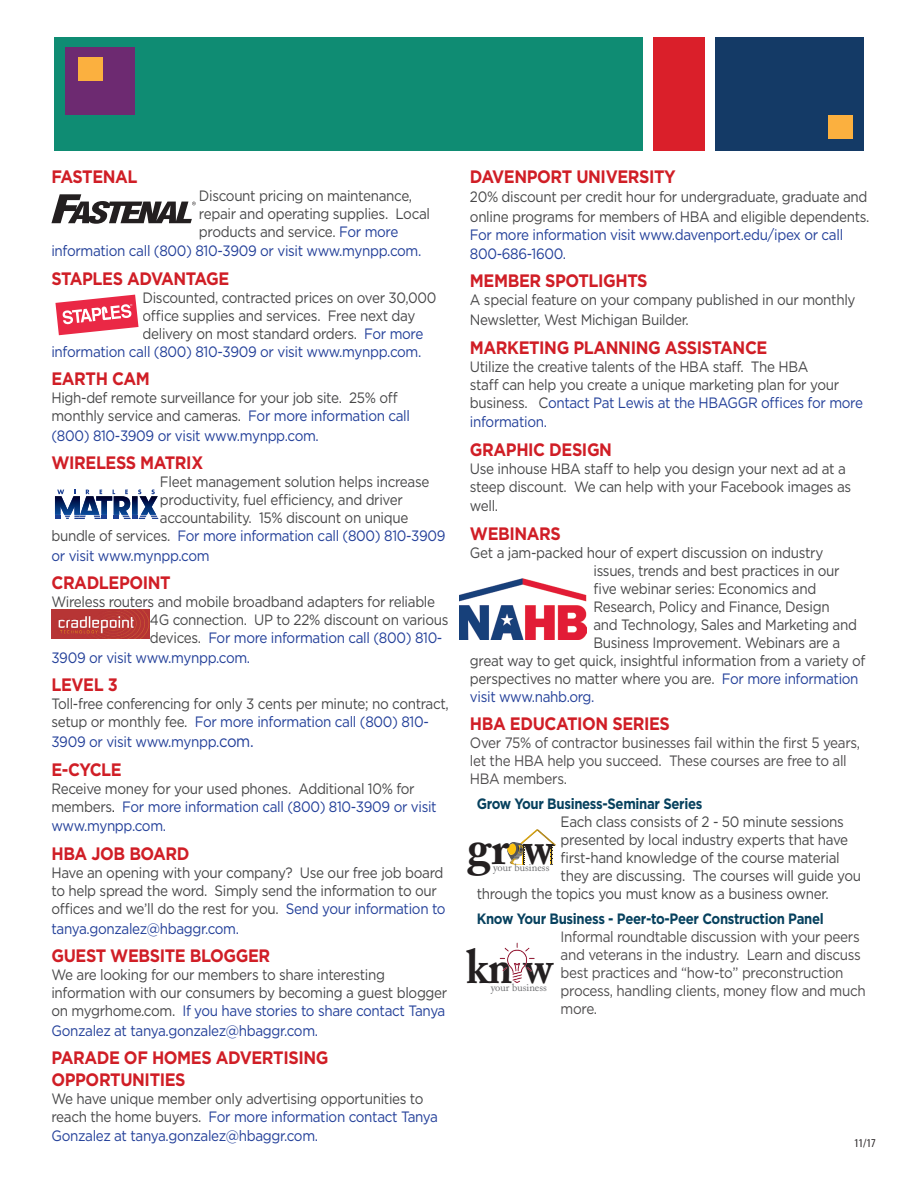
<style>
.page{position:relative;width:918px;height:1188px;background:#fff}
.page>*{position:absolute;margin:0;border:0;box-sizing:border-box;transform-origin:0 0}
.t1{font:700 47.55px "Adobe Caslon Pro";color:#231f20;scale:.9 1}
.t2{font:700 47.55px "Adobe Caslon Pro";color:#231f20}
.t3{font:700 18px/21.6px "Gotham";letter-spacing:-.025em;color:#d01e26;scale:.9 1}
.t4{font:15px/18px "Gotham";letter-spacing:-.025em;color:#474748;scale:.9 1}
.t5{font:15px/19.5px "Gotham";letter-spacing:-.025em;color:#223f99;scale:.9 1}
.t6{font:15px/18px "Gotham";letter-spacing:-.025em;color:#4e4c4d;scale:.9 1}
.t7{font:700 15px "Gotham";letter-spacing:-.025em;color:#07415e;scale:.88 1}
.t8{font:condensed 12px "Myriad Pro";color:#231f20}
.t9{font:10.65px "Adobe Caslon Pro";color:#6c6d70}
.s1{color:#223f99}
.s2{color:#474748}
.s3{font-size:16.5px}
.s4{color:#231f20}
</style>
<div class="page">
<svg style="left:55px;top:489px;width:104px;height:30px"></svg>
<img style="left:55px;top:496px;width:103px;height:19px">
<img style="left:51px;top:610px;width:99px;height:28px">
<svg style="left:55px;top:295px;width:84px;height:40px"></svg>
<img style="left:459px;top:578px;width:128px;height:62px">
<div style="left:653px;top:38px;width:51px;height:113px;background:#da1f2a"></div>
<div style="left:54px;top:38px;width:588px;height:113px;background:#0f8c73"></div>
<div style="left:65px;top:47px;width:70px;height:68px;background:#6d2a71"></div>
<div style="left:78px;top:57px;width:25px;height:24px;background:#fbb03f"></div>
<div style="left:715px;top:38px;width:149px;height:113px;background:#143a66"></div>
<div style="left:828px;top:115px;width:25px;height:24px;background:#fbb03f"></div>
<svg style="left:51px;top:194px;width:145px;height:30px"></svg>
<img style="left:499px;top:943px;width:36px;height:39px">
<svg style="left:507px;top:830px;width:49px;height:35px"></svg>
<p class="t3" style="left:470px;top:165px;width:230px">DAVENPORT UNIVERSITY</p>
<p class="t4" style="left:470px;top:187px;width:446px;line-height:19.5px">20% discount per credit hour for undergraduate, graduate and online programs for members of HBA and eligible dependents.</p>
<p class="t5" style="left:470px;top:224px;width:416px">For more information visit www.davenport.edu/ipex or call<br>800-686-1600.</p>
<p class="t3" style="left:470px;top:270px;width:199px">MEMBER SPOTLIGHTS</p>
<p class="t4" style="left:470px;top:290px;width:430px;line-height:19.8px">A special feature on your company published in our monthly<br>Newsletter, West Michigan Builder.</p>
<p class="t3" style="left:470px;top:336px;width:332px">MARKETING PLANNING ASSISTANCE</p>
<p class="t4" style="left:470px;top:357px;width:438px">Utilize the creative talents of the HBA staff. The HBA<br>staff can help you create a unique marketing plan for your business. C<span class="s1">ontact Pat Lewis at the HBAGGR offices for more</span></p>
<p class="t5" style="left:470px;top:412px;width:87px">information.</p>
<p class="t3" style="left:470px;top:438px;width:159px">GRAPHIC DESIGN</p>
<p class="t4" style="left:470px;top:459px;width:425px">Use inhouse HBA staff to help you design your next ad at a steep discount. We can help with your Facebook images as</p>
<p class="t4" style="left:470px;top:497px;width:33px">well.</p>
<p class="t3" style="left:470px;top:523px;width:103px">WEBINARS</p>
<p class="t4" style="left:470px;top:543px;width:394px">Get a jam-packed hour of expert discussion on industry</p>
<p class="t4" style="left:593px;top:561px;width:275px">issues, trends and best practices in our</p>
<p class="t4" style="left:593px;top:579px;width:249px">five webinar series: Economics and</p>
<p class="t4" style="left:593px;top:597px;width:264px">Research, Policy and Finance, Design</p>
<p class="t4" style="left:593px;top:615px;width:294px">and Technology, Sales and Marketing and</p>
<p class="t4" style="left:593px;top:633px;width:276px">Business Improvement. Webinars are a</p>
<p class="t4" style="left:470px;top:651px;width:441px">great way to get quick, insightful information from a variety of</p>
<p class="t4" style="left:470px;top:669px;width:433px">perspectives no matter where you are. <span class="s1">For more information</span></p>
<p class="t5" style="left:470px;top:686px;width:140px">visit www.nahb.org.</p>
<p class="t3" style="left:470px;top:713px;width:224px">HBA EDUCATION SERIES</p>
<p class="t6" style="left:470px;top:734px;width:435px">Over 75% of contractor businesses fail within the first 5 years, let the HBA help you succeed. These courses are free to all<br>HBA members.</p>
<p class="t7" style="left:477px;top:794px;width:258px">Grow Your Business-Seminar Series</p>
<p class="t4" style="left:561px;top:812px;width:316px">Each class consists of 2 - 50 minute sessions</p>
<p class="t4" style="left:561px;top:830px;width:321px">presented by local industry experts that have</p>
<p class="t4" style="left:561px;top:848px;width:312px">first-hand knowledge of the course material</p>
<p class="t4" style="left:561px;top:866px;width:335px">they are discussing. The courses will guide you</p>
<p class="t4" style="left:477px;top:884px;width:393px">through the topics you must know as a business owner.</p>
<p class="t7" style="left:477px;top:908px;width:396px">Know Your Business - Peer-to-Peer Construction Panel</p>
<p class="t6" style="left:561px;top:927px;width:341px">Informal roundtable discussion with your peers and veterans in the industry. Learn and discuss best practices and “how-to” preconstruction process, handling clients, money flow and much more.</p>
<p class="t3" style="left:51px;top:165px;width:97px">FASTENAL</p>
<p class="t4" style="left:199px;top:186px;width:258px">Discount pricing on maintenance, repair and operating supplies. Local products and service. <span class="s1">For more</span></p>
<p class="t5" style="left:51px;top:241px;width:413px">information call (800) 810-3909 or visit www.mynpp.com.</p>
<p class="t3" style="left:51px;top:267px;width:199px">STAPLES ADVANTAGE</p>
<p class="t4" style="left:143px;top:288px;width:328px">Discounted, contracted prices on over 30,000</p>
<p class="t4" style="left:143px;top:306px;width:305px">office supplies and services. Free next day</p>
<p class="t4" style="left:143px;top:324px;width:314px">delivery on most standard orders. <span class="s1">For more</span></p>
<p class="t5" style="left:51px;top:341px;width:413px">information call (800) 810-3909 or visit www.mynpp.com.</p>
<p class="t3" style="left:51px;top:368px;width:111px">EARTH CAM</p>
<p class="t4" style="left:51px;top:388px;width:400px">High-def remote surveillance for your job site. 25% off monthly service and cameras. <span class="s1">For more information call</span></p>
<p class="t5" style="left:51px;top:425px;width:299px">(800) 810-3909 or visit www.mynpp.com.</p>
<p class="t3" style="left:51px;top:452px;width:170px">WIRELESS MATRIX</p>
<p class="t4" style="left:160px;top:473px;width:301px">Fleet management solution helps increase</p>
<p class="t4" style="left:160px;top:491px;width:271px">productivity, fuel efficiency, and driver</p>
<p class="t4" style="left:160px;top:509px;width:278px">accountability. 15% discount on unique</p>
<p class="t5" style="left:51px;top:526px;width:439px"><span class="s2">bundle of services.</span> For more information call (800) 810-3909</p>
<p class="t5" style="left:51px;top:546px;width:177px">or visit www.mynpp.com</p>
<p class="t3" style="left:51px;top:572px;width:134px">CRADLEPOINT</p>
<p class="t4" style="left:150px;top:593px;width:333px;text-indent:-99px">Wireless routers and mobile broadband adapters for reliable<br>4G connection. UP to 22% discount on various devices. <span class="s1">For more information call (800) 810-</span></p>
<p class="t5" style="left:51px;top:648px;width:222px">3909 or visit www.mynpp.com.</p>
<p class="t3" style="left:51px;top:674px;width:75px">LEVEL 3</p>
<p class="t4" style="left:51px;top:695px;width:443px">Toll-free conferencing for only 3 cents per minute; no contract, setup or monthly fee. <span class="s1">For more information call (800) 810-</span></p>
<p class="t5" style="left:51px;top:732px;width:226px">3909 or visit www.mynpp.<span class="s3">com.</span></p>
<p class="t3" style="left:51px;top:758px;width:80px">E-CYCLE</p>
<p class="t4" style="left:51px;top:779px;width:430px">Receive money for your used phones. Additional 10% for members<span class="s4">.</span> <span class="s1">For more information call (800) 810-3909 or visit</span></p>
<p class="t5" style="left:51px;top:816px;width:129px">www.mynpp.com.</p>
<p class="t3" style="left:51px;top:842px;width:155px">HBA JOB BOARD</p>
<p class="t4" style="left:51px;top:863px;width:440px">Have an opening with your company? Use our free job board to help spread the word. Simply send the information to our offices and we’ll do the rest for you. <span class="s1">Send your information to</span></p>
<p class="t5" style="left:51px;top:918px;width:210px">tanya.gonzalez@hbaggr.com.</p>
<p class="t3" style="left:51px;top:945px;width:245px">GUEST WEBSITE BLOGGER</p>
<p class="t4" style="left:51px;top:965px;width:441px">We are looking for our members to share interesting information with our consumers by becoming a guest blogger on mygrhome.com. <span class="s1">If you have stories to share contact Tanya</span></p>
<p class="t5" style="left:51px;top:1020px;width:298px">Gonzalez at tanya.gonzalez@hbaggr.com.</p>
<p class="t3" style="left:51px;top:1047px;width:309px">PARADE OF HOMES ADVERTISING<br>OPPORTUNITIES</p>
<p class="t4" style="left:51px;top:1089px;width:431px">We have unique member only advertising opportunities to reach the home buyers. <span class="s1">For more information contact Tanya</span></p>
<p class="t5" style="left:51px;top:1126px;width:298px">Gonzalez at tanya.gonzalez@hbaggr.com.</p>
<p class="t2" style="left:467px;top:820px;width:87px">gr w</p>
<p class="t9" style="left:493px;top:861px;width:58px">your business</p>
<p class="t1" style="left:421px;top:938px;width:148px">w knw</p>
<p class="t9" style="left:491px;top:981px;width:58px">your business</p>
<p class="t8" style="left:854px;top:1136px;width:23px">11/17</p>
</div>
